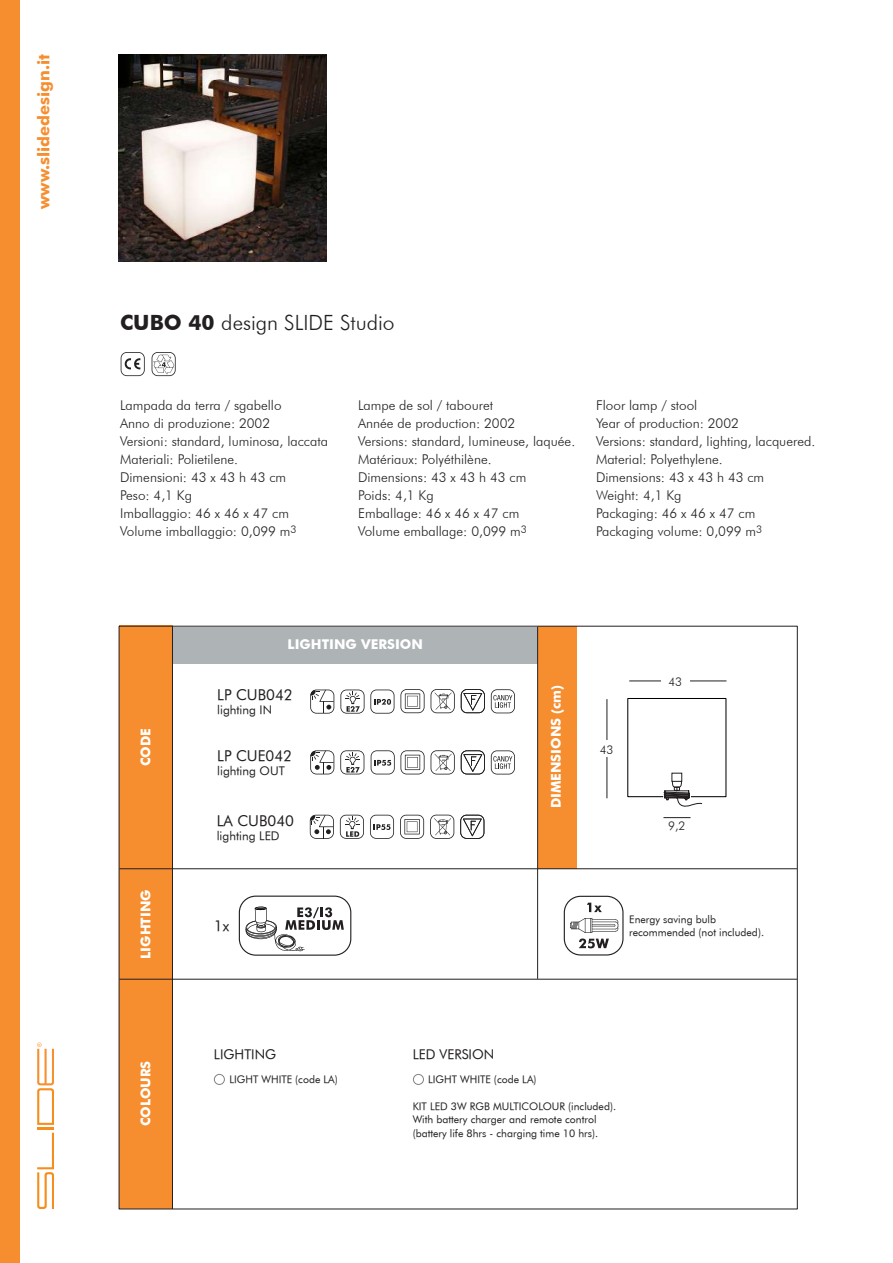
<style>
.page{position:relative;width:893px;height:1263px;background:#fff}
.page>*{position:absolute;margin:0;border:0;box-sizing:border-box;transform-origin:0 0}
.t1{font:300 21px "Futura BT";color:#231f20}
.t2{font:700 16.5px "Futura BT";color:#f68e30}
.t3{font:15px "Futura Book BT";color:#231f20}
.t4{font:300 13.5px/18px "Futura BT";color:#231f20}
.t5{font:700 13.5px "Futura BT";color:#fff}
.t6{font:13.5px "Futura Book BT";color:#231f20}
.t7{font:12px "Futura Book BT";color:#231f20}
.t8{font:300 12px "Futura BT";color:#231f20}
.t9{font:10.5px/13.5px "Futura Book BT";color:#231f20}
.s1{font-weight:700}
.s2{font-style:inherit}
</style>
<div class="page">
<div style="left:538px;top:627px;width:39px;height:242px;background:#f68e30"></div>
<div style="left:172px;top:627px;width:366px;height:36px;background:#aeb3b5"></div>
<div style="left:119px;top:626px;width:53px;height:583px;background:#f68e30"></div>
<hr style="left:172px;top:626px;width:1px;height:583px;background:#231f20">
<div style="left:214px;top:1074px;width:11px;height:11px;border:1px solid #808285;border-radius:50%"></div>
<hr style="left:119px;top:868px;width:678px;height:1px;background:#231f20">
<hr style="left:119px;top:979px;width:678px;height:1px;background:#231f20">
<svg style="left:400px;top:689px;width:25px;height:24px"></svg>
<svg style="left:461px;top:689px;width:24px;height:24px"></svg>
<svg style="left:431px;top:689px;width:24px;height:24px"></svg>
<svg style="left:310px;top:689px;width:24px;height:25px"></svg>
<svg style="left:370px;top:689px;width:24px;height:25px"></svg>
<svg style="left:340px;top:689px;width:24px;height:25px"></svg>
<svg style="left:340px;top:750px;width:24px;height:24px"></svg>
<svg style="left:461px;top:750px;width:24px;height:24px"></svg>
<svg style="left:431px;top:750px;width:24px;height:24px"></svg>
<svg style="left:371px;top:750px;width:54px;height:24px"></svg>
<svg style="left:310px;top:750px;width:24px;height:24px"></svg>
<svg style="left:370px;top:815px;width:24px;height:24px"></svg>
<svg style="left:310px;top:815px;width:24px;height:24px"></svg>
<svg style="left:340px;top:815px;width:24px;height:24px"></svg>
<svg style="left:400px;top:815px;width:24px;height:24px"></svg>
<svg style="left:460px;top:815px;width:24px;height:24px"></svg>
<svg style="left:430px;top:815px;width:24px;height:24px"></svg>
<div style="left:413px;top:1074px;width:11px;height:11px;border:1px solid #808285;border-radius:50%"></div>
<hr style="left:537px;top:626px;width:1px;height:353px;background:#231f20">
<div style="left:0;top:0;width:20px;height:1263px;background:#f68e30"></div>
<svg style="left:37px;top:1042px;width:17px;height:167px"></svg>
<svg style="left:121px;top:352px;width:24px;height:24px"></svg>
<svg style="left:152px;top:352px;width:24px;height:24px"></svg>
<img style="left:119px;top:54px;width:207px;height:207px">
<svg style="left:564px;top:896px;width:59px;height:59px"></svg>
<hr style="left:607px;top:699px;width:1px;height:99px;background:#231f20">
<div style="left:593px;top:740px;width:28px;height:17px;background:#fff"></div>
<hr style="left:629px;top:681px;width:97px;height:1px;background:#231f20">
<div style="left:661px;top:672px;width:28px;height:17px;background:#fff"></div>
<div style="left:627px;top:698px;width:99px;height:99px;border:1px solid #000"></div>
<svg style="left:663px;top:772px;width:40px;height:35px"></svg>
<svg style="left:663px;top:817px;width:27px;height:1px"></svg>
<svg style="left:239px;top:895px;width:112px;height:61px"></svg>
<svg style="left:491px;top:689px;width:24px;height:24px"></svg>
<svg style="left:491px;top:750px;width:24px;height:24px"></svg>
<p class="t2" style="left:34px;top:209px;width:156px;rotate:-90deg">www.slidedesign.it</p>
<h1 class="t1" style="left:120px;top:310px;width:276px"><span class="s1">CUBO 40</span> design SLIDE Studio</h1>
<p class="t4" style="left:120px;top:396px;width:209px">Lampada da terra / sgabello<br>Anno di produzione: 2002<br>Versioni: standard, luminosa, laccata<br>Materiali: Polietilene.<br>Dimensioni: 43 x 43 h 43 cm<br>Peso: 4,1 Kg<br>Imballaggio: 46 x 46 x 47 cm<br>Volume imballaggio: 0,099 m<sup>3</sup></p>
<p class="t4" style="left:358px;top:396px;width:219px">Lampe de sol / tabouret<br>Année de production: 2002<br>Versions: standard, lumineuse, laquée.<br>Matériaux: Polyéthilène.<br>Dimensions: 43 x 43 h 43 cm<br>Poids: 4,1 Kg<br>Emballage: 46 x 46 x 47 cm<br>Volume emballage: 0,099 m<sup>3</sup></p>
<p class="t4" style="left:596px;top:396px;width:221px">Floor lamp / stool<br>Year of production: 2002<br>Versions: standard, lighting, lacquered.<br>Material: Polyethylene.<br>Dimensions: 43 x 43 h 43 cm<br>Weight: 4,1 Kg<br>Packaging: 46 x 46 x 47 cm<br>Packaging volume: 0,099 m<sup>3</sup></p>
<p class="t5" style="left:138px;top:766px;width:40px;rotate:-90deg">CODE</p>
<p class="t5" style="left:138px;top:959px;width:71px;rotate:-90deg">LIGHTING</p>
<p class="t5" style="left:138px;top:1126px;width:67px;rotate:-90deg">COLOURS</p>
<p class="t5" style="left:288px;top:636px;width:137px">LIGHTING VERSION</p>
<p class="t3" style="left:217px;top:686px;width:77px">LP CUB042</p>
<p class="t7" style="left:217px;top:702px;width:56px">lighting IN</p>
<p class="t3" style="left:217px;top:746px;width:76px">LP CUE042</p>
<p class="t7" style="left:217px;top:763px;width:69px">lighting OUT</p>
<p class="t3" style="left:217px;top:812px;width:79px">LA CUB040</p>
<p class="t7" style="left:217px;top:828px;width:64px">lighting LED</p>
<p class="t3" style="left:214px;top:917px;width:17px">1x</p>
<p class="t5" style="left:548px;top:808px;width:125px;rotate:-90deg">DIMENSIONS (cm)</p>
<p class="t8" style="left:600px;top:742px;width:15px">43</p>
<p class="t8" style="left:668px;top:674px;width:15px">43</p>
<p class="t8" style="left:668px;top:819px;width:19px">9,2</p>
<p class="t9" style="left:629px;top:912px;width:136px">Energy saving bulb recommended (not included).</p>
<p class="t6" style="left:214px;top:1046px;width:64px">LIGHTING</p>
<p class="t9" style="left:229px;top:1072px;width:110px">LIGHT WHITE (code LA)</p>
<p class="t6" style="left:413px;top:1046px;width:83px">LED VERSION</p>
<p class="t9" style="left:428px;top:1072px;width:110px">LIGHT WHITE (code LA)</p>
<p class="t9" style="left:413px;top:1099px;width:205px"><span class="s2">KIT LED 3W RGB MULTICOLOUR</span> (included).<br>With battery charger and remote control (battery life 8hrs - charging time 10 hrs).</p>
</div>
